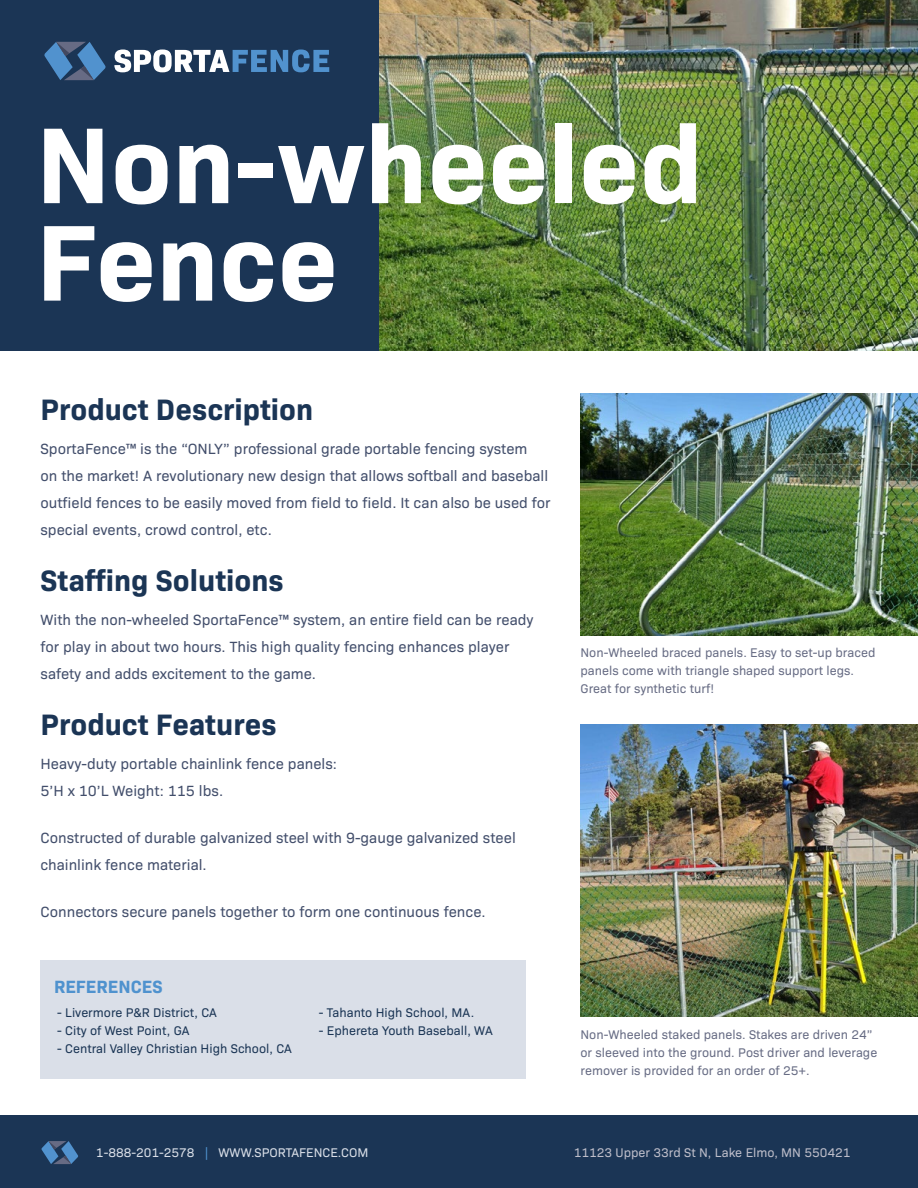
<style>
.page{position:relative;width:918px;height:1188px;background:#fff}
.page>*{position:absolute;margin:0;border:0;box-sizing:border-box;transform-origin:0 0}
.t1{font:700 109.5px/97.5px "Bio Sans";color:#fff}
.t2{font:700 30px "Bio Sans";color:#1b3555}
.t3{font:700 18px "Bio Sans";color:#4f92ce}
.t4{font:15px/27px "Bio Sans";color:#424e6b}
.t5{font:12.75px/18px "Bio Sans";color:#676c84}
.t6{font:12.75px "Bio Sans";color:#1b3555}
.t7{font:12.75px "Bio Sans";color:#bebeca}
.t8{font:12.75px "Bio Sans";color:#dadfe8}
.s1{color:#4f92ce}
</style>
<div class="page">
<div style="left:0;top:1115px;width:918px;height:73px;background:#1b3555"></div>
<svg style="left:41px;top:1141px;width:37px;height:23px"></svg>
<div style="left:40px;top:960px;width:486px;height:118px;background:#dadfe8"></div>
<div style="left:0;top:0;width:918px;height:351px;background:#1b3555"></div>
<img style="left:380px;top:0;width:538px;height:351px">
<img style="left:581px;top:393px;width:337px;height:243px">
<img style="left:581px;top:724px;width:337px;height:292px">
<svg style="left:114px;top:50px;width:215px;height:22px"></svg>
<svg style="left:44px;top:42px;width:62px;height:38px"></svg>
<h1 class="t1" style="left:36px;top:107px;width:668px">Non-wheeled<br>Fence</h1>
<h2 class="t2" style="left:40px;top:387px;width:274px">Product Description</h2>
<p class="t4" style="left:40px;top:434px;width:512px">SportaFence™ is the “ONLY” professional grade portable fencing system<br>on the market! A revolutionary new design that allows softball and baseball outfield fences to be easily moved from field to field. It can also be used for special events, crowd control, etc.</p>
<h2 class="t2" style="left:40px;top:558px;width:245px">Staffing Solutions</h2>
<p class="t4" style="left:40px;top:605px;width:495px">With the non-wheeled SportaFence™ system, an entire field can be ready for play in about two hours. This high quality fencing enhances player safety and adds excitement to the game.</p>
<h2 class="t2" style="left:40px;top:702px;width:238px">Product Features</h2>
<p class="t4" style="left:40px;top:749px;width:298px">Heavy-duty portable chainlink fence panels:<br>5’H x 10’L Weight: 115 lbs.</p>
<p class="t4" style="left:40px;top:823px;width:477px">Constructed of durable galvanized steel with 9-gauge galvanized steel chainlink fence material.</p>
<p class="t4" style="left:40px;top:898px;width:447px">Connectors secure panels together to form one continuous fence.</p>
<p class="t3" style="left:54px;top:973px;width:110px">REFERENCES</p>
<p class="t6" style="left:57px;top:1003px;width:161px">- Livermore P&amp;R District, CA</p>
<p class="t6" style="left:57px;top:1021px;width:134px">- City of West Point, GA</p>
<p class="t6" style="left:57px;top:1039px;width:236px">- Central Valley Christian High School, CA</p>
<p class="t6" style="left:319px;top:1003px;width:157px">- Tahanto High School, MA.</p>
<p class="t6" style="left:319px;top:1021px;width:176px">- Ephereta Youth Baseball, WA</p>
<p class="t5" style="left:580px;top:643px;width:297px">Non-Wheeled braced panels. Easy to set-up braced panels come with triangle shaped support legs.<br>Great for synthetic turf!</p>
<p class="t5" style="left:580px;top:1025px;width:298px">Non-Wheeled staked panels. Stakes are driven 24” or sleeved into the ground. Post driver and leverage remover is provided for an order of 25+.</p>
<p class="t8" style="left:96px;top:1143px;width:274px">1-888-201-2578 <span class="s1">|</span> WWW.SPORTAFENCE.COM</p>
<p class="t7" style="left:574px;top:1143px;width:278px">11123 Upper 33rd St N, Lake Elmo, MN 550421</p>
</div>
